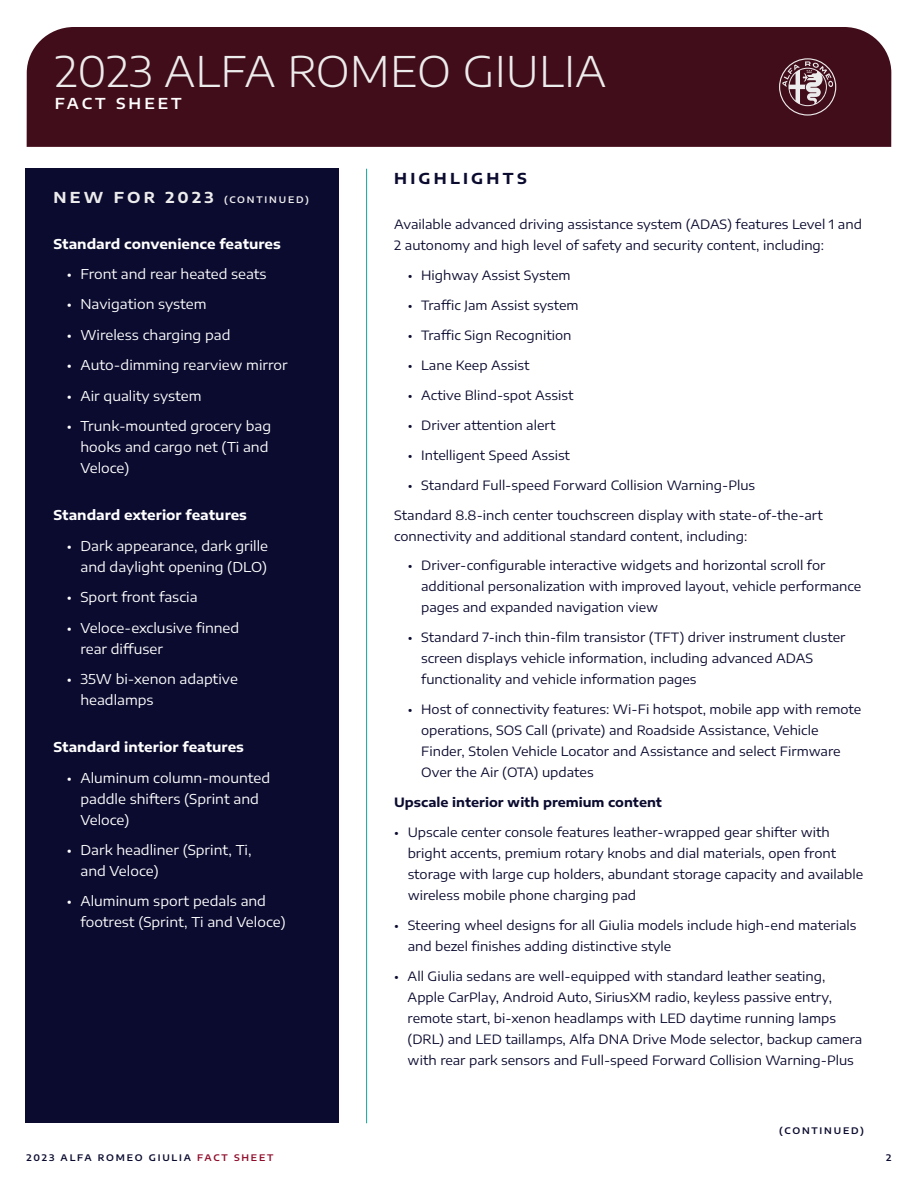
<style>
.page{position:relative;width:918px;height:1188px;background:#fff}
.page>*{position:absolute;margin:0;border:0;box-sizing:border-box;transform-origin:0 0}
.t1{font:300 42px "Encode Sans Expanded";color:#edeced}
.t2{font:700 15px "Encode Sans Expanded";letter-spacing:.215em;color:#0b0b30}
.t3{font:600 15px "Encode Sans Expanded";letter-spacing:.2em;color:#fff}
.t4{font:13.5px/21px "Encode Sans Expanded";color:#fff}
.t5{font:700 13.5px "Encode Sans Expanded";color:#fff}
.t6{font:12.75px/21px "Encode Sans Expanded";color:#0b0b30}
.t7{font:700 12.75px "Encode Sans Expanded";color:#0b0b30}
.t8{font:600 9px "Encode Sans Expanded";letter-spacing:.2em;color:#0b0b30}
.t9{font:600 9px "Encode Sans Expanded";letter-spacing:.2em;color:#edeced}
.s1{font-weight:700;font-size:15px}
.s2{color:#8f0d2b}
</style>
<div class="page">
<div style="left:25px;top:169px;width:314px;height:954px;background:#0b0b30"></div>
<div style="left:27px;top:27px;width:864px;height:120px;background:#420d1a"></div>
<svg style="left:779px;top:58px;width:57px;height:58px;background:#734d56"></svg>
<hr style="left:366px;top:169px;width:1px;height:954px;background:#2daaa2">
<h1 class="t1" style="left:55px;top:42px;width:553px">2023 ALFA ROMEO GIULIA</h1>
<p class="t3" style="left:55px;top:94px;width:129px">FACT SHEET</p>
<p class="t9" style="left:53px;top:193px;width:257px"><span class="s1">NEW FOR 2023</span> (CONTINUED)</p>
<p class="t5" style="left:53px;top:234px;width:229px">Standard convenience features</p>
<p class="t4" style="left:67px;top:263px;width:201px">• Front and rear heated seats</p>
<p class="t4" style="left:67px;top:293px;width:141px">• Navigation system</p>
<p class="t4" style="left:67px;top:324px;width:165px">• Wireless charging pad</p>
<p class="t4" style="left:67px;top:354px;width:222px">• Auto-dimming rearview mirror</p>
<p class="t4" style="left:67px;top:385px;width:136px">• Air quality system</p>
<p class="t4" style="left:80px;top:415px;width:192px;text-indent:-14px">• Trunk-mounted grocery bag hooks and cargo net (Ti and<br>Veloce)</p>
<p class="t5" style="left:53px;top:506px;width:195px">Standard exterior features</p>
<p class="t4" style="left:67px;top:535px;width:203px;text-align:right">• Dark appearance, dark grille and daylight opening (DLO)</p>
<p class="t4" style="left:67px;top:586px;width:132px">• Sport front fascia</p>
<p class="t4" style="left:80px;top:617px;width:160px;text-indent:-14px">• Veloce-exclusive finned rear diffuser</p>
<p class="t4" style="left:80px;top:668px;width:159px;text-indent:-14px">• 35W bi-xenon adaptive headlamps</p>
<p class="t5" style="left:53px;top:738px;width:192px">Standard interior features</p>
<p class="t4" style="left:80px;top:766px;width:191px;text-indent:-14px">• Aluminum column-mounted paddle shifters (Sprint and<br>Veloce)</p>
<p class="t4" style="left:80px;top:839px;width:173px;text-indent:-14px">• Dark headliner (Sprint, Ti, and Veloce)</p>
<p class="t4" style="left:80px;top:890px;width:207px;text-indent:-14px">• Aluminum sport pedals and footrest (Sprint, Ti and Veloce)</p>
<p class="t2" style="left:394px;top:168px;width:134px">HIGHLIGHTS</p>
<p class="t6" style="left:394px;top:214px;width:469px">Available advanced driving assistance system (ADAS) features Level 1 and<br>2 autonomy and high level of safety and security content, including:</p>
<p class="t6" style="left:408px;top:264px;width:164px">• Highway Assist System</p>
<p class="t6" style="left:408px;top:294px;width:172px">• Traffic Jam Assist system</p>
<p class="t6" style="left:408px;top:324px;width:165px">• Traffic Sign Recognition</p>
<p class="t6" style="left:408px;top:354px;width:123px">• Lane Keep Assist</p>
<p class="t6" style="left:408px;top:384px;width:167px">• Active Blind-spot Assist</p>
<p class="t6" style="left:408px;top:414px;width:149px">• Driver attention alert</p>
<p class="t6" style="left:408px;top:444px;width:164px">• Intelligent Speed Assist</p>
<p class="t6" style="left:408px;top:474px;width:349px">• Standard Full-speed Forward Collision Warning-Plus</p>
<p class="t6" style="left:394px;top:504px;width:430px">Standard 8.8-inch center touchscreen display with state-of-the-art connectivity and additional standard content, including:</p>
<p class="t6" style="left:421px;top:555px;width:442px;text-indent:-13px">• Driver-configurable interactive widgets and horizontal scroll for additional personalization with improved layout, vehicle performance pages and expanded navigation view</p>
<p class="t6" style="left:421px;top:627px;width:426px;text-indent:-14px">• Standard 7-inch thin-film transistor (TFT) driver instrument cluster screen displays vehicle information, including advanced ADAS functionality and vehicle information pages</p>
<p class="t6" style="left:421px;top:699px;width:442px;text-indent:-14px">• Host of connectivity features: Wi-Fi hotspot, mobile app with remote operations, SOS Call (private) and Roadside Assistance, Vehicle Finder, Stolen Vehicle Locator and Assistance and select Firmware Over the Air (OTA) updates</p>
<p class="t7" style="left:394px;top:794px;width:269px">Upscale interior with premium content</p>
<p class="t6" style="left:408px;top:821px;width:457px;text-indent:-14px">• Upscale center console features leather-wrapped gear shifter with bright accents, premium rotary knobs and dial materials, open front storage with large cup holders, abundant storage capacity and available wireless mobile phone charging pad</p>
<p class="t6" style="left:408px;top:914px;width:450px;text-indent:-14px">• Steering wheel designs for all Giulia models include high-end materials and bezel finishes adding distinctive style</p>
<p class="t6" style="left:408px;top:965px;width:456px;text-indent:-14px">• All Giulia sedans are well-equipped with standard leather seating, Apple CarPlay, Android Auto, SiriusXM radio, keyless passive entry, remote start, bi-xenon headlamps with LED daytime running lamps (DRL) and LED taillamps, Alfa DNA Drive Mode selector, backup camera with rear park sensors and Full-speed Forward Collision Warning-Plus</p>
<p class="t8" style="left:779px;top:1124px;width:86px">(CONTINUED)</p>
<p class="t8" style="left:26px;top:1151px;width:248px">2023 ALFA ROMEO GIULIA <span class="s2">FACT SHEET</span></p>
<p class="t8" style="left:886px;top:1151px;width:7px">2</p>
</div>
